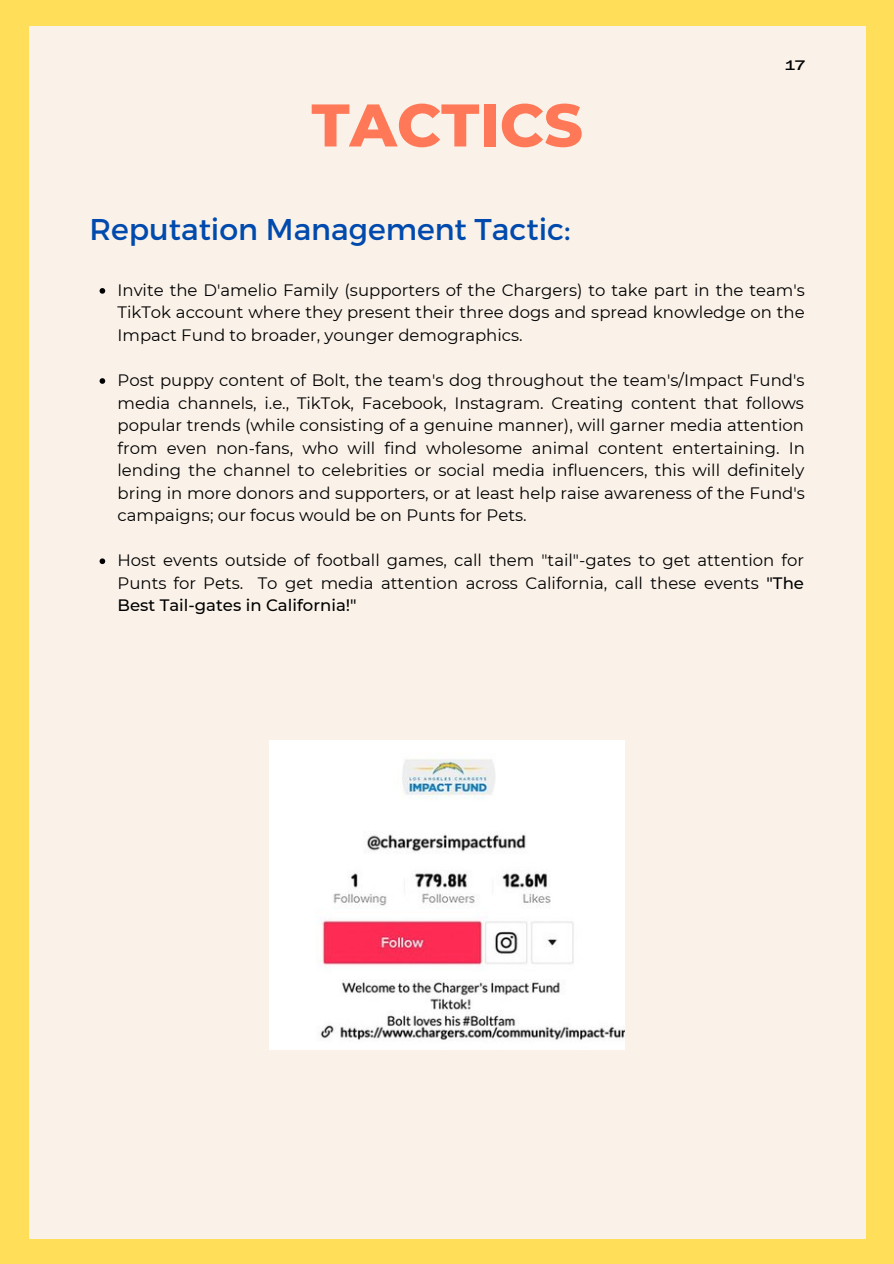
<style>
.page{position:relative;width:894px;height:1264px;background:#fff}
.page>*{position:absolute;margin:0;border:0;box-sizing:border-box;transform-origin:0 0}
.t1{font:800 60px "Montserrat";color:#ff7958}
.t2{font:30px "Montserrat";color:#004aad}
.t3{font:16.5px/22.5px "Montserrat";color:#000;text-align:justify}
.t4{font:500 13.5px "Agrandir Grand";color:#000}
.s1{font-weight:500}
</style>
<div class="page">
<div style="left:0;top:0;width:893px;height:1263px;background:#ffde59"></div>
<div style="left:29px;top:26px;width:836px;height:1212px;background:#faf2e9"></div>
<img style="left:270px;top:740px;width:354px;height:309px">
<svg style="left:99px;top:288px;width:6px;height:6px"></svg>
<svg style="left:99px;top:378px;width:6px;height:6px"></svg>
<svg style="left:99px;top:558px;width:6px;height:6px"></svg>
<h1 class="t1" style="left:311px;top:88px;width:273px">TACTICS</h1>
<p class="t4" style="left:785px;top:60px;width:21px">17</p>
<h2 class="t2" style="left:89px;top:210px;width:482px">Reputation Management Tactic:</h2>
<p class="t3" style="left:117px;top:279px;width:688px">Invite the D'amelio Family (supporters of the Chargers) to take part in the team's TikTok account where they present their three dogs and spread knowledge on the Impact Fund to broader, younger demographics.</p>
<p class="t3" style="left:117px;top:369px;width:688px">Post puppy content of Bolt, the team's dog throughout the team's/Impact Fund's media channels, i.e., TikTok, Facebook, Instagram. Creating content that follows popular trends (while consisting of a genuine manner), will garner media attention from even non-fans, who will find wholesome animal content entertaining. In lending the channel to celebrities or social media influencers, this will definitely bring in more donors and supporters, or at least help raise awareness of the Fund's campaigns; our focus would be on Punts for Pets.</p>
<p class="t3" style="left:117px;top:549px;width:688px">Host events outside of football games, call them "tail"-gates to get attention for Punts for Pets. To get media attention across California, call these events <span class="s1">"The Best Tail-gates in California!"</span></p>
</div>
